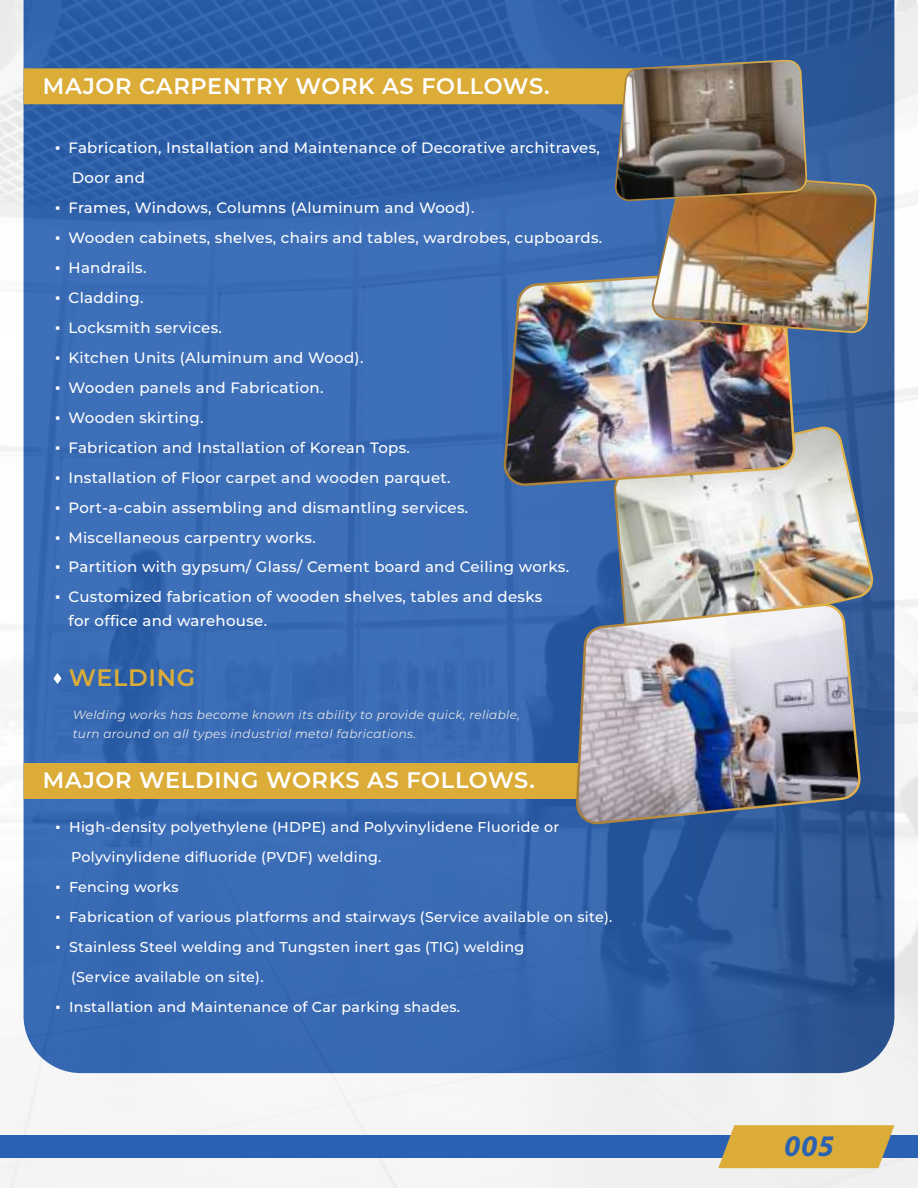
<style>
.page{position:relative;width:918px;height:1188px;background:#fff}
.page>*{position:absolute;margin:0;border:0;box-sizing:border-box;transform-origin:0 0}
.t1{font:italic 700 30px "Myriad Pro";color:#2a61b3}
.t2{font:100 23.85px "Montserrat";letter-spacing:.03em;color:#dbac38}
.t3{font:100 22.5px "Montserrat";letter-spacing:.03em;color:#fff}
.t4{font:100 15px/30px "Montserrat";letter-spacing:.02em;color:#fff}
.t5{font:100 14.25px/30px "Montserrat";letter-spacing:.02em;color:#fff}
.t6{font:italic 100 12px/19.5px "Montserrat";letter-spacing:.03em;color:#e6e6e6}
.s1{font-family:"Times New Roman";font-weight:400}
</style>
<div class="page">
<img style="left:0;top:0;width:918px;height:1188px">
<img style="left:613px;top:426px;width:261px;height:222px">
<img style="left:503px;top:335px;width:292px;height:152px">
<div style="left:0;top:1135px;width:918px;height:23px;background:#2a61b3"></div>
<svg style="left:718px;top:1125px;width:176px;height:43px;background:#d3ab46"></svg>
<div style="left:24px;top:763px;width:552px;height:36px;background:#dbac38"></div>
<svg style="left:53px;top:673px;width:9px;height:11px"></svg>
<img style="left:24px;top:60px;width:854px;height:275px">
<img style="left:576px;top:604px;width:284px;height:222px">
<h3 class="t3" style="left:43px;top:71px;width:508px">MAJOR CARPENTRY WORK AS FOLLOWS.</h3>
<p class="t4" style="left:72px;top:133px;width:530px;text-indent:-17px"><span class="s1">▪</span> Fabrication, Installation and Maintenance of Decorative architraves,<br>Door and</p>
<p class="t4" style="left:55px;top:193px;width:421px"><span class="s1">▪</span> Frames, Windows, Columns (Aluminum and Wood).</p>
<p class="t4" style="left:55px;top:223px;width:549px"><span class="s1">▪</span> Wooden cabinets, shelves, chairs and tables, wardrobes, cupboards.</p>
<p class="t4" style="left:55px;top:253px;width:93px"><span class="s1">▪</span> Handrails.</p>
<p class="t4" style="left:55px;top:283px;width:90px"><span class="s1">▪</span> Cladding.</p>
<p class="t4" style="left:55px;top:313px;width:168px"><span class="s1">▪</span> Locksmith services.</p>
<p class="t4" style="left:55px;top:343px;width:310px"><span class="s1">▪</span> Kitchen Units (Aluminum and Wood).</p>
<p class="t4" style="left:55px;top:373px;width:270px"><span class="s1">▪</span> Wooden panels and Fabrication.</p>
<p class="t4" style="left:55px;top:403px;width:150px"><span class="s1">▪</span> Wooden skirting.</p>
<p class="t4" style="left:55px;top:433px;width:356px"><span class="s1">▪</span> Fabrication and Installation of Korean Tops.</p>
<p class="t4" style="left:55px;top:463px;width:397px"><span class="s1">▪</span> Installation of Floor carpet and wooden parquet.</p>
<p class="t4" style="left:55px;top:493px;width:415px"><span class="s1">▪</span> Port-a-cabin assembling and dismantling services.</p>
<p class="t4" style="left:55px;top:523px;width:262px"><span class="s1">▪</span> Miscellaneous carpentry works.</p>
<p class="t4" style="left:55px;top:551px;width:516px"><span class="s1">▪</span> Partition with gypsum/ Glass/ Cement board and Ceiling works.</p>
<p class="t4" style="left:69px;top:585px;width:475px;line-height:23.4px;text-indent:-14px"><span class="s1">▪</span> Customized fabrication of wooden shelves, tables and desks for office and warehouse.</p>
<h2 class="t2" style="left:69px;top:662px;width:128px">WELDING</h2>
<p class="t6" style="left:73px;top:704px;width:449px">Welding works has become known its ability to provide quick, reliable, turn around on all types industrial metal fabrications.</p>
<h3 class="t3" style="left:43px;top:765px;width:493px">MAJOR WELDING WORKS AS FOLLOWS.</h3>
<p class="t5" style="left:71px;top:811px;width:490px;text-indent:-15px"><span class="s1">▪</span> High-density polyethylene (HDPE) and Polyvinylidene Fluoride or<br>Polyvinylidene difluoride (PVDF) welding.</p>
<p class="t5" style="left:56px;top:871px;width:124px"><span class="s1">▪</span> Fencing works</p>
<p class="t5" style="left:56px;top:901px;width:558px"><span class="s1">▪</span> Fabrication of various platforms and stairways (Service available on site).</p>
<p class="t5" style="left:71px;top:931px;width:455px;text-indent:-15px"><span class="s1">▪</span> Stainless Steel welding and Tungsten inert gas (TIG) welding (Service available on site).</p>
<p class="t5" style="left:56px;top:991px;width:406px"><span class="s1">▪</span> Installation and Maintenance of Car parking shades.</p>
<h1 class="t1" style="left:784px;top:1126px;width:51px">005</h1>
</div>
